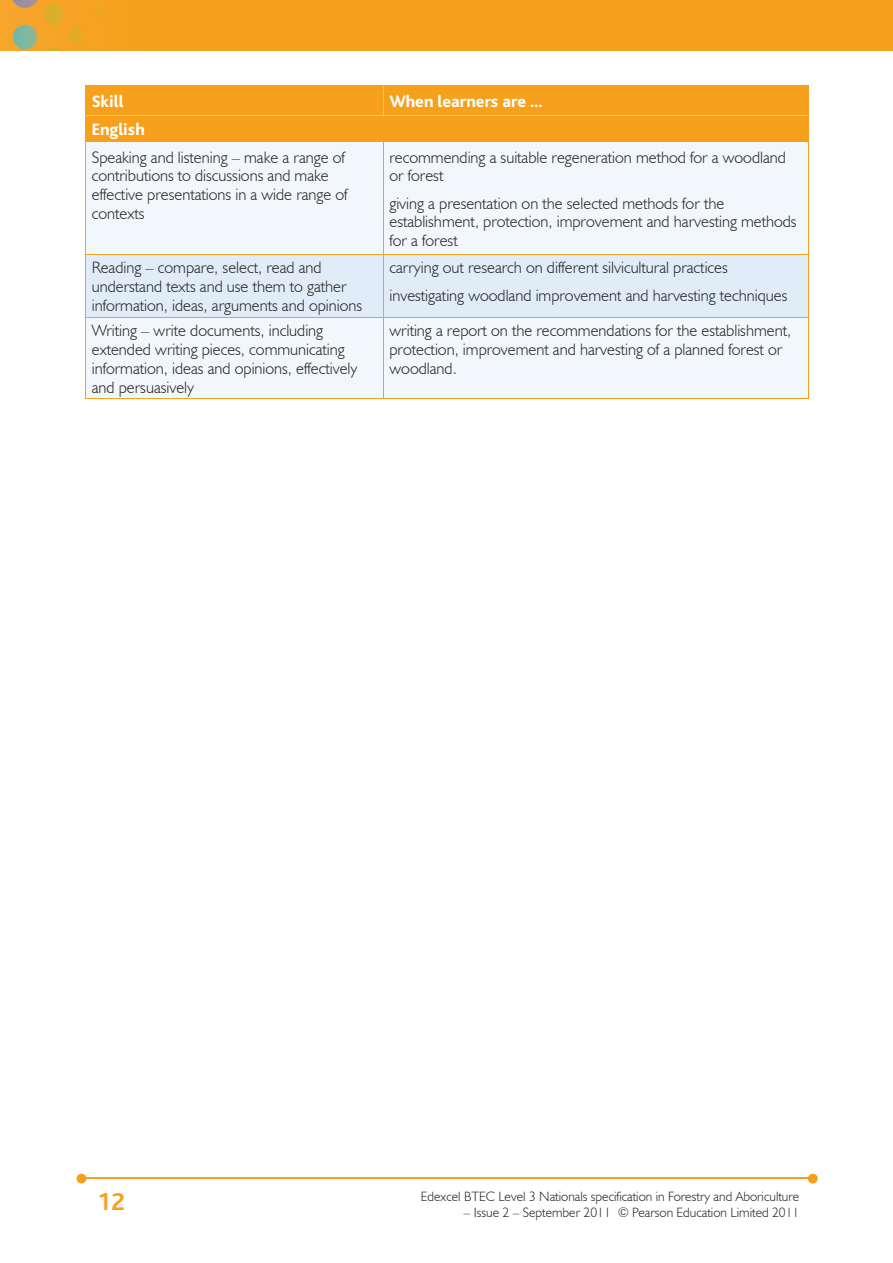
<style>
.page{position:relative;width:893px;height:1263px;background:#fff}
.page>*{position:absolute;margin:0;border:0;box-sizing:border-box;transform-origin:0 0}
.t1{font:700 25.5px "Bliss";color:#f6a01b}
.t2{font:800 17.25px "Bliss";color:#fff}
.t3{font:300 16.5px/18.8px "Humanist 521 BT";color:#231f20}
.t4{font:300 13.5px "Humanist 521 BT";color:#231f20}
</style>
<div class="page">
<img style="left:0;top:0;width:893px;height:51px">
<hr style="left:82px;top:1178px;width:728px;height:1px;background:#f6a01b">
<svg style="left:808px;top:1174px;width:10px;height:9px"></svg>
<svg style="left:77px;top:1174px;width:9px;height:9px"></svg>
<div style="left:86px;top:142px;width:722px;height:257px;background:#f2f7fb"></div>
<div style="left:86px;top:255px;width:722px;height:62px;background:#e0edf8"></div>
<div style="left:85px;top:85px;width:724px;height:56px;background:#f6a01b"></div>
<hr style="left:85px;top:255px;width:1px;height:62px;background:#f6a01b">
<hr style="left:383px;top:255px;width:1px;height:62px;background:#f6a01b">
<hr style="left:808px;top:255px;width:1px;height:62px;background:#f6a01b">
<hr style="left:85px;top:317px;width:298px;height:1px;background:#f6a01b">
<hr style="left:85px;top:318px;width:1px;height:81px;background:#f6a01b">
<hr style="left:85px;top:399px;width:298px;height:1px;background:#f6a01b">
<hr style="left:383px;top:317px;width:426px;height:1px;background:#f6a01b">
<hr style="left:383px;top:318px;width:1px;height:81px;background:#f6a01b">
<hr style="left:808px;top:318px;width:1px;height:81px;background:#f6a01b">
<hr style="left:383px;top:399px;width:426px;height:1px;background:#f6a01b">
<hr style="left:85px;top:141px;width:298px;height:1px;background:#f6a01b">
<hr style="left:85px;top:142px;width:1px;height:112px;background:#f6a01b">
<hr style="left:85px;top:254px;width:298px;height:1px;background:#f6a01b">
<hr style="left:383px;top:141px;width:426px;height:1px;background:#f6a01b">
<hr style="left:383px;top:142px;width:1px;height:112px;background:#f6a01b">
<hr style="left:808px;top:142px;width:1px;height:112px;background:#f6a01b">
<hr style="left:383px;top:254px;width:426px;height:1px;background:#f6a01b">
<p class="t2" style="left:92px;top:93px;width:33px">Skill</p>
<p class="t2" style="left:389px;top:93px;width:155px">When learners are …</p>
<p class="t2" style="left:92px;top:121px;width:55px">English</p>
<p class="t3" style="left:92px;top:147px;width:257px">Speaking and listening – make a range of contributions to discussions and make effective presentations in a wide range of contexts</p>
<p class="t3" style="left:389px;top:147px;width:398px">recommending a suitable regeneration method for a woodland or forest</p>
<p class="t3" style="left:389px;top:193px;width:409px">giving a presentation on the selected methods for the establishment, protection, improvement and harvesting methods for a forest</p>
<p class="t3" style="left:92px;top:258px;width:272px">Reading – compare, select, read and understand texts and use them to gather information, ideas, arguments and opinions</p>
<p class="t3" style="left:389px;top:254px;width:399px;line-height:27.3px">carrying out research on different silvicultural practices investigating woodland improvement and harvesting techniques</p>
<p class="t3" style="left:92px;top:321px;width:267px">Writing – write documents, including extended writing pieces, communicating information, ideas and opinions, effectively and persuasively</p>
<p class="t3" style="left:389px;top:321px;width:403px">writing a report on the recommendations for the establishment, protection, improvement and harvesting of a planned forest or woodland.</p>
<h1 class="t1" style="left:97px;top:1188px;width:29px">12</h1>
<p class="t4" style="left:421px;top:1188px;width:380px">Edexcel BTEC Level 3 Nationals specification in Forestry and Aboriculture</p>
<p class="t4" style="left:464px;top:1204px;width:337px">– Issue 2 – September 2011 © Pearson Education Limited 2011</p>
</div>
